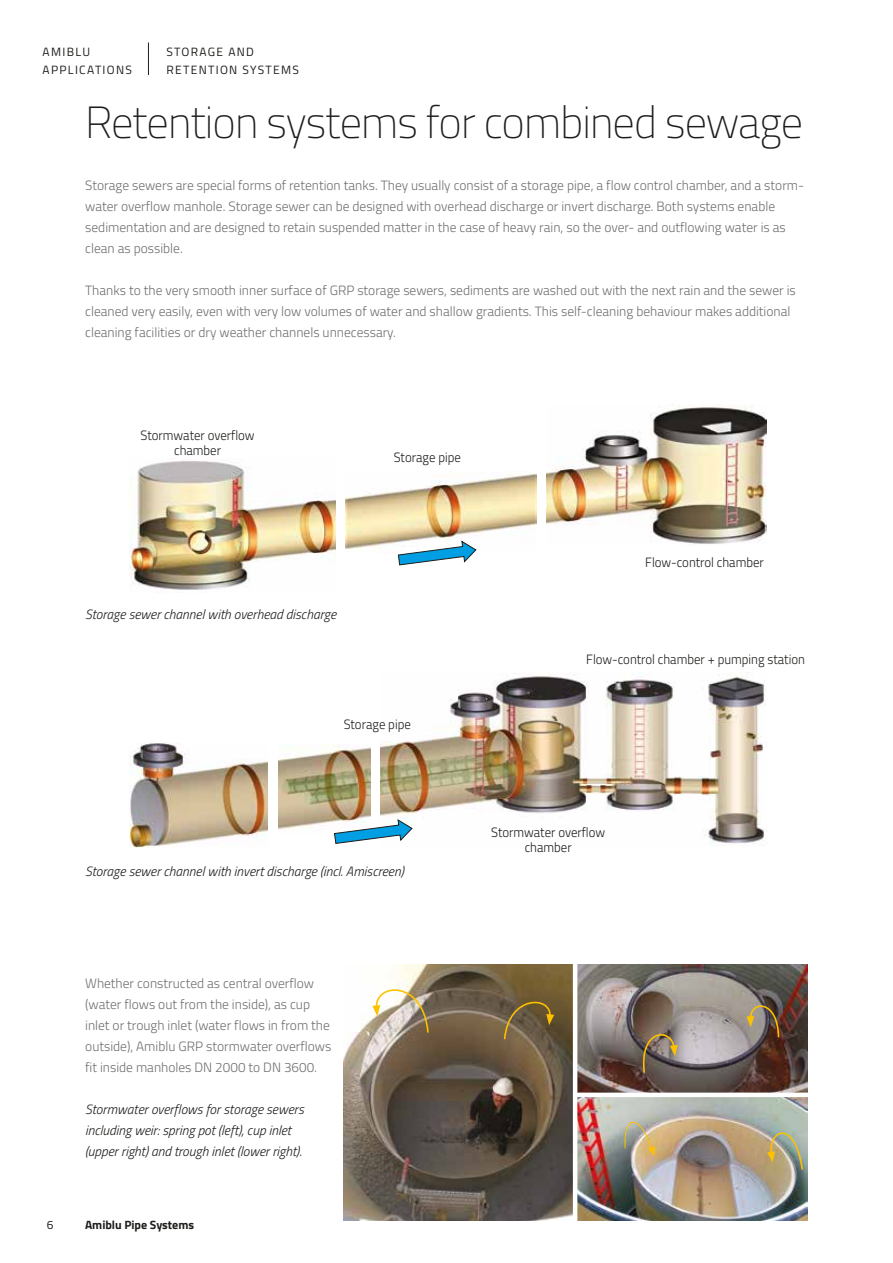
<style>
.page{position:relative;width:893px;height:1263px;background:#fff}
.page>*{position:absolute;margin:0;border:0;box-sizing:border-box;transform-origin:0 0}
.t1{font:200 45px "Titillium Web";letter-spacing:-.02em;color:#1d1d1b}
.t2{font:300 13.5px/21px "Titillium Web";color:#706f6f}
.t3{font:italic 300 13.5px/21px "Titillium Web";color:#1d1d1b}
.t4{font:300 13.5px/15px "Titillium Web";color:#1d1d1b;text-align:center;scale:.95 1}
.t5{font:12px/18px "Titillium Web";letter-spacing:.11em;color:#1d1d1b}
.t6{font:700 12px "Titillium Web";color:#1d1d1b}
</style>
<div class="page">
<img style="left:343px;top:965px;width:230px;height:255px">
<svg style="left:372px;top:979px;width:58px;height:55px"></svg>
<svg style="left:503px;top:994px;width:51px;height:47px;background:#74613c"></svg>
<img style="left:577px;top:965px;width:230px;height:127px">
<svg style="left:639px;top:1027px;width:39px;height:47px;background:#7a6a57"></svg>
<svg style="left:746px;top:999px;width:34px;height:40px"></svg>
<img style="left:578px;top:1097px;width:229px;height:123px">
<svg style="left:623px;top:1111px;width:32px;height:45px"></svg>
<svg style="left:767px;top:1118px;width:37px;height:53px;background:#abad8f"></svg>
<img style="left:129px;top:743px;width:139px;height:105px">
<img style="left:278px;top:745px;width:93px;height:85px">
<img style="left:381px;top:672px;width:385px;height:173px">
<img style="left:129px;top:461px;width:206px;height:129px">
<img style="left:345px;top:471px;width:192px;height:80px">
<img style="left:547px;top:404px;width:219px;height:140px">
<hr style="left:148px;top:43px;width:1px;height:32px;background:#1d1d1b">
<svg style="left:398px;top:541px;width:78px;height:24px"></svg>
<svg style="left:334px;top:819px;width:78px;height:25px"></svg>
<p class="t5" style="left:43px;top:42px;width:91px">AMIBLU<br>APPLICATIONS</p>
<p class="t5" style="left:166px;top:42px;width:134px">STORAGE AND<br>RETENTION SYSTEMS</p>
<h1 class="t1" style="left:85px;top:90px;width:720px">Retention systems for combined sewage</h1>
<p class="t2" style="left:85px;top:174px;width:720px">Storage sewers are special forms of retention tanks. They usually consist of a storage pipe, a flow control chamber, and a storm&shy;water overflow manhole. Storage sewer can be designed with overhead discharge or invert discharge. Both systems enable sedimentation and are designed to retain suspended matter in the case of heavy rain, so the over- and outflowing water is as clean as possible.</p>
<p class="t2" style="left:85px;top:279px;width:712px">Thanks to the very smooth inner surface of GRP storage sewers, sediments are washed out with the next rain and the sewer is cleaned very easily, even with very low volumes of water and shallow gradients. This self-cleaning behaviour makes additional cleaning facilities or dry weather channels unnecessary.</p>
<p class="t4" style="left:141px;top:427px;width:122px">Stormwater overflow chamber</p>
<p class="t4" style="left:394px;top:449px;width:72px">Storage pipe</p>
<p class="t3" style="left:85px;top:603px;width:253px">Storage sewer channel with overhead discharge</p>
<p class="t4" style="left:344px;top:716px;width:72px">Storage pipe</p>
<p class="t4" style="left:645px;top:554px;width:126px">Flow-control chamber</p>
<p class="t4" style="left:586px;top:651px;width:232px">Flow-control chamber + pumping station</p>
<p class="t3" style="left:85px;top:860px;width:320px">Storage sewer channel with invert discharge (incl. Amiscreen)</p>
<p class="t4" style="left:491px;top:824px;width:122px">Stormwater overflow chamber</p>
<p class="t2" style="left:85px;top:972px;width:248px">Whether constructed as central overflow (water flows out from the inside), as cup inlet or trough inlet (water flows in from the outside), Amiblu GRP stormwater overflows fit inside manholes DN 2000 to DN 3600.</p>
<p class="t3" style="left:85px;top:1098px;width:220px">Stormwater overflows for storage sewers including weir: spring pot (left), cup inlet (upper right) and trough inlet (lower right).</p>
<p class="t5" style="left:47px;top:1215px;width:8px">6</p>
<p class="t6" style="left:85px;top:1215px;width:111px">Amiblu Pipe Systems</p>
</div>
